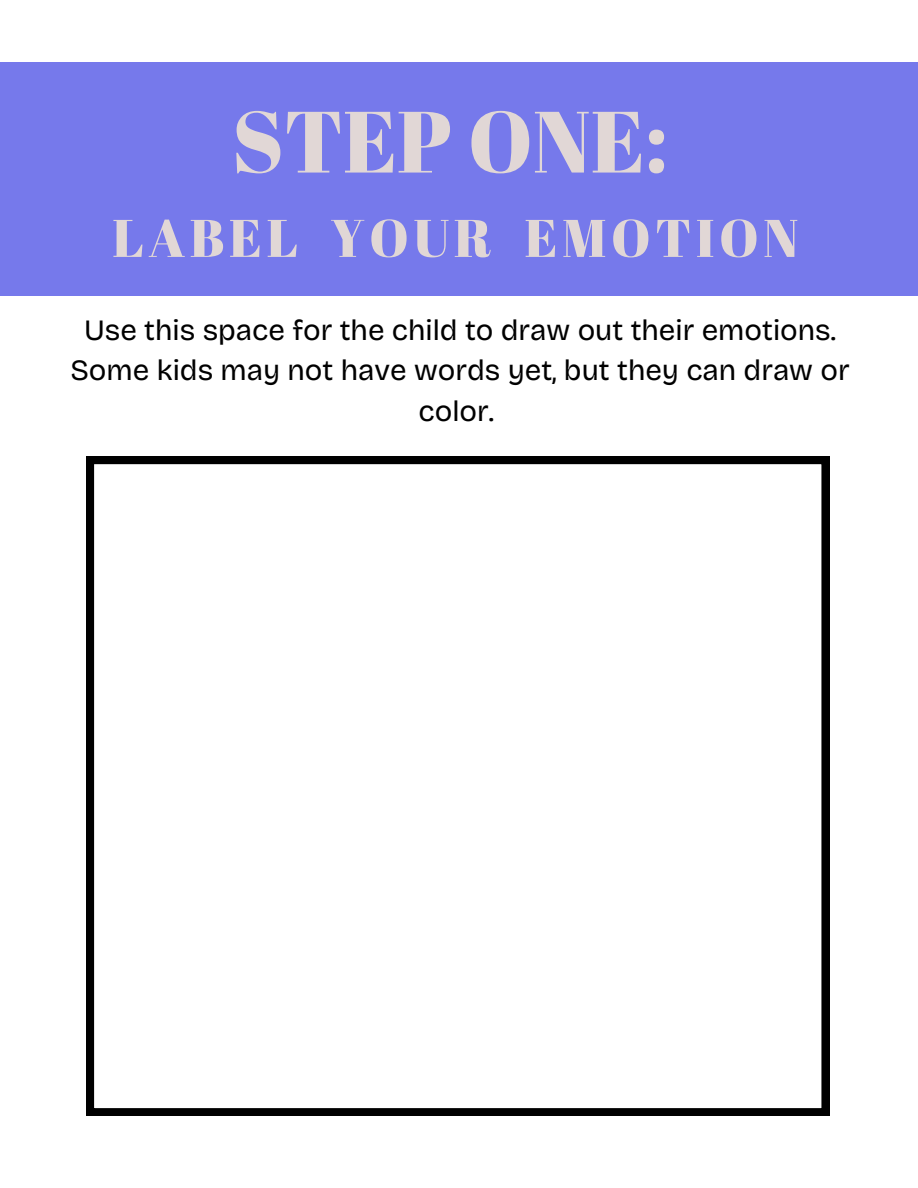
<style>
.page{position:relative;width:918px;height:1188px;background:#fff}
.page>*{position:absolute;margin:0;border:0;box-sizing:border-box;transform-origin:0 0}
.t1{font:86.7px "Abril Fatface";color:#e1d7d6}
.t2{font:52.8px "Abril Fatface";letter-spacing:.085em;color:#e1d7d6}
.t3{font:29.55px/40.5px "Bricolage Grotesque";color:#000;text-align:center}
</style>
<div class="page">
<div style="left:0;top:62px;width:918px;height:234px;background:#7679eb"></div>
<svg style="left:86px;top:456px;width:743px;height:660px"></svg>
<h1 class="t1" style="left:232px;top:81px;width:438px">STEP ONE:</h1>
<h1 class="t2" style="left:112px;top:201px;width:688px">LABEL YOUR EMOTION</h1>
<p class="t3" style="left:70px;top:310px;width:781px">Use this space for the child to draw out their emotions.<br>Some kids may not have words yet, but they can draw or color.</p>
</div>
